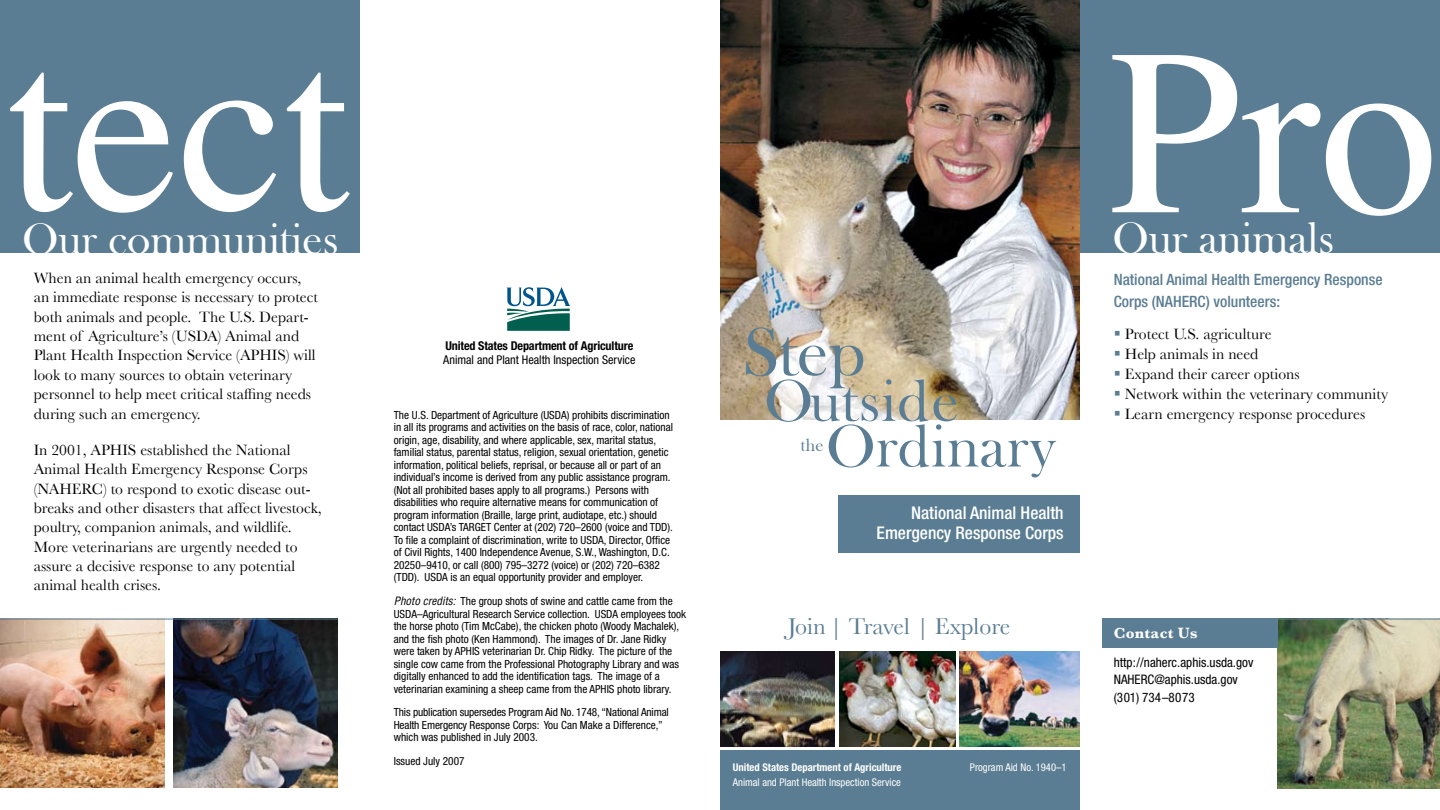
<style>
.page{position:relative;width:1440px;height:810px;background:#fff}
.page>*{position:absolute;margin:0;border:0;box-sizing:border-box;transform-origin:0 0}
.t1{font:61.62px "Bask Old Face";letter-spacing:.015em;color:#5a7d93}
.t2{font:60.75px "Bask Old Face";letter-spacing:.02em;color:#5a7d93}
.t3{font:45px "Bask Old Face";color:#fff}
.t4{font:23.88px "Baskerville";color:#5a7d93}
.t5{font:17.88px "Bask Old Face";color:#5a7d93}
.t6{font:500 condensed 17.5px/20px "Helvetica Neue";color:#fff;text-align:right}
.t7{font:15.62px/19.4px "Baskerville";color:#000}
.t8{font:500 condensed 15.62px/22.5px "Helvetica Neue";color:#5a7d93}
.t9{font:700 15.62px "Baskerville";letter-spacing:.02em;color:#fff}
.t10{font:condensed 13.12px/17.5px "Helvetica Neue";color:#000}
.t11{font:condensed 12.12px "Helvetica Neue";color:#000}
.t12{font:700 condensed 12.12px "Helvetica Neue";letter-spacing:-.01em;color:#000}
.t13{font:condensed 11.25px/12.5px "Helvetica Neue";color:#000}
.t14{font:condensed 10.62px "Helvetica Neue";color:#fff}
.t15{font:700 condensed 10.62px "Helvetica Neue";color:#fff}
.s1{font-family:"Helvetica";font-style:italic}
</style>
<div class="page">
<img style="left:1278px;top:620px;width:162px;height:168px">
<div style="left:0;top:0;width:1440px;height:253px;background:#5a7d93"></div>
<div style="left:360px;top:0;width:359px;height:272px;background:#fff"></div>
<div style="left:1102px;top:619px;width:176px;height:29px;background:#5a7d93"></div>
<img style="left:0;top:620px;width:164px;height:168px">
<img style="left:173px;top:620px;width:165px;height:168px">
<hr style="left:0;top:619px;width:338px;height:1px;background:#5a7d93">
<hr style="left:1102px;top:619px;width:338px;height:1px;background:#5a7d93">
<svg style="left:507px;top:287px;width:64px;height:44px"></svg>
<svg style="left:10px;top:73px;width:340px;height:140px"></svg>
<svg style="left:1112px;top:55px;width:319px;height:161px"></svg>
<img style="left:839px;top:652px;width:116px;height:95px">
<img style="left:720px;top:652px;width:115px;height:95px">
<img style="left:960px;top:652px;width:120px;height:95px">
<div style="left:839px;top:495px;width:241px;height:57px;background:#5a7d93"></div>
<img style="left:720px;top:0;width:360px;height:420px">
<svg style="left:746px;top:327px;width:117px;height:61px"></svg>
<div style="left:720px;top:750px;width:360px;height:60px;background:#5a7d93"></div>
<h3 class="t3" style="left:22px;top:214px;width:318px">Our communities</h3>
<h3 class="t3" style="left:1112px;top:214px;width:224px">Our animals</h3>
<p class="t7" style="left:34px;top:268px;width:286px">When an animal health emergency occurs, an immediate response is necessary to protect both animals and people. The U.S. Depart&shy;ment of Agriculture’s (USDA) Animal and Plant Health Inspection Service (APHIS) will look to many sources to obtain veterinary personnel to help meet critical staffing needs during such an emergency.</p>
<p class="t7" style="left:34px;top:440px;width:290px">In 2001, APHIS established the National Animal Health Emergency Response Corps (NAHERC) to respond to exotic disease out&shy;breaks and other disasters that affect livestock, poultry, companion animals, and wildlife.<br>More veterinarians are urgently needed to assure a decisive response to any potential animal health crises.</p>
<p class="t12" style="left:445px;top:338px;width:189px">United States Department of Agriculture</p>
<p class="t11" style="left:443px;top:353px;width:194px">Animal and Plant Health Inspection Service</p>
<p class="t13" style="left:394px;top:409px;width:281px">The U.S. Department of Agriculture (USDA) prohibits discrimination in all its programs and activities on the basis of race, color, national origin, age, disability, and where applicable, sex, marital status, familial status, parental status, religion, sexual orientation, genetic information, political beliefs, reprisal, or because all or part of an individual’s income is derived from any public assistance program. (Not all prohibited bases apply to all programs.) Persons with disabilities who require alternative means for communication of program information (Braille, large print, audiotape, etc.) should contact USDA’s TARGET Center at (202) 720–2600 (voice and TDD).<br>To file a complaint of discrimination, write to USDA, Director, Office of Civil Rights, 1400 Independence Avenue, S.W., Washington, D.C.<br>20250–9410, or call (800) 795–3272 (voice) or (202) 720–6382 (TDD). USDA is an equal opportunity provider and employer.</p>
<p class="t13" style="left:394px;top:595px;width:294px"><span class="s1">Photo credits:</span> The group shots of swine and cattle came from the USDA–Agricultural Research Service collection. USDA employees took the horse photo (Tim McCabe), the chicken photo (Woody Machalek), and the fish photo (Ken Hammond). The images of Dr. Jane Ridky were taken by APHIS veterinarian Dr. Chip Ridky. The picture of the single cow came from the Professional Photography Library and was digitally enhanced to add the identification tags. The image of a veterinarian examining a sheep came from the APHIS photo library.</p>
<p class="t13" style="left:394px;top:706px;width:277px">This publication supersedes Program Aid No. 1748, “National Animal<br>Health Emergency Response Corps: You Can Make a Difference,” which was published in July 2003.</p>
<p class="t13" style="left:394px;top:755px;width:72px">Issued July 2007</p>
<h2 class="t2" style="left:764px;top:367px;width:197px">Outside</h2>
<h3 class="t5" style="left:801px;top:436px;width:24px">the</h3>
<h1 class="t1" style="left:826px;top:412px;width:231px">Ordinary</h1>
<h3 class="t6" style="left:877px;top:502px;width:189px">National Animal Health<br>Emergency Response Corps</h3>
<h3 class="t4" style="left:788px;top:612px;width:224px">Join | Travel | Explore</h3>
<p class="t15" style="left:733px;top:760px;width:170px">United States Department of Agriculture</p>
<p class="t14" style="left:970px;top:761px;width:98px">Program Aid No. 1940–1</p>
<p class="t14" style="left:733px;top:776px;width:170px">Animal and Plant Health Inspection Service</p>
<h3 class="t8" style="left:1114px;top:268px;width:270px">National Animal Health Emergency Response<br>Corps (NAHERC) volunteers:</h3>
<h3 class="t7" style="left:1125px;top:323px;width:265px;line-height:20px">Protect U.S. agriculture<br>Help animals in need<br>Expand their career options<br>Network within the veterinary community<br>Learn emergency response procedures</h3>
<h3 class="t9" style="left:1114px;top:623px;width:86px">Contact Us</h3>
<p class="t10" style="left:1114px;top:653px;width:141px">http://naherc.aphis.usda.gov<br>NAHERC@aphis.usda.gov (301) 734–8073</p>
</div>
